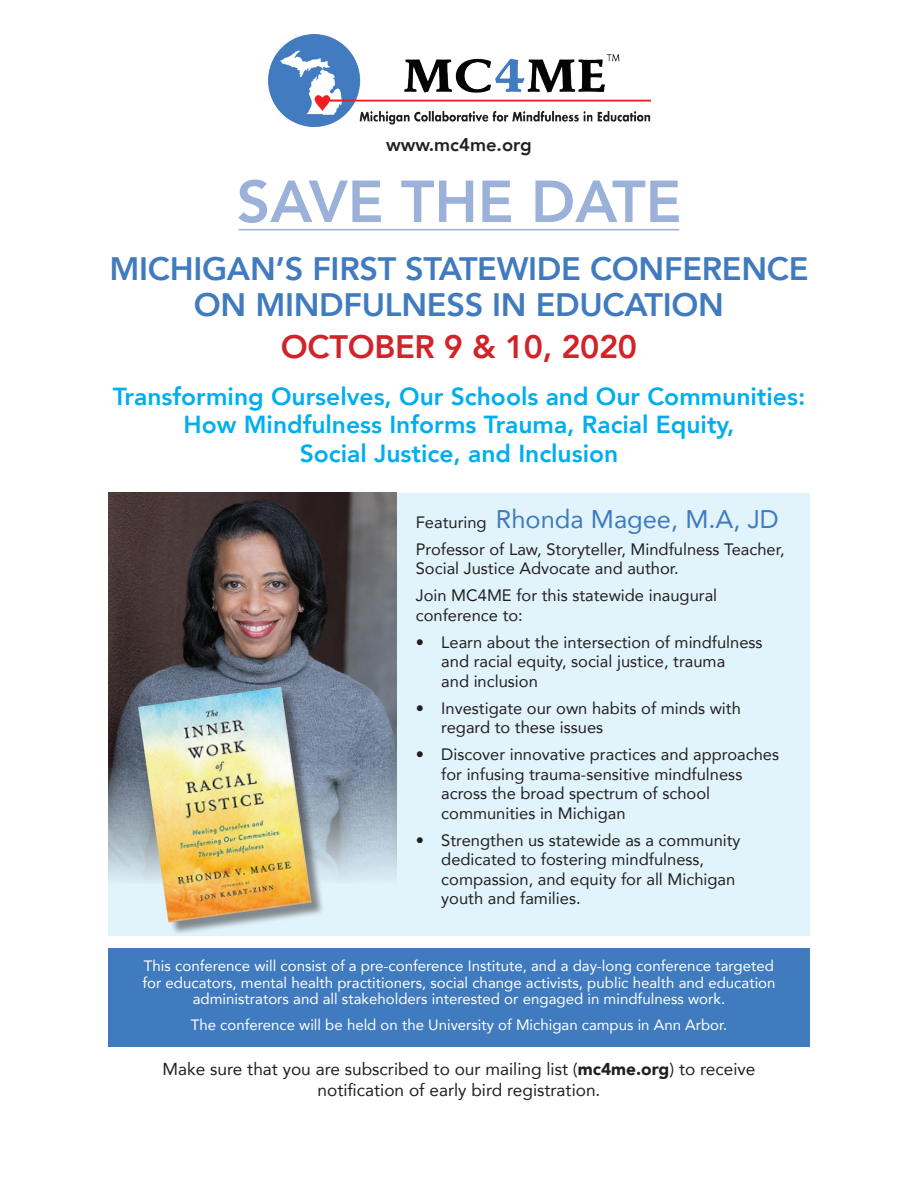
<style>
.page{position:relative;width:918px;height:1188px;background:#fff}
.page>*{position:absolute;margin:0;border:0;box-sizing:border-box;transform-origin:0 0}
.t1{font:800 58.5px "Avenir";color:#9bb1da}
.t2{font:800 32.4px/36.3px "Avenir";letter-spacing:-.01em;color:#407bbf;text-align:center}
.t3{font:800 32.4px "Avenir";letter-spacing:-.01em;color:#d1232a}
.t4{font:25.5px "Avenir";color:#407bbf}
.t5{font:800 24.6px/28.5px "Avenir";color:#00aeef;text-align:center}
.t6{font:800 18.45px "Avenir";color:#231f20}
.t7{font:17.25px/21px "Avenir";color:#231f20;text-align:center}
.t8{font:16.5px/19.5px "Avenir";color:#231f20}
.t9{font:15px/16.5px "Avenir";color:#fff;text-align:center}
.s1{font-size:16.5px;color:#231f20}
.s2{font-weight:900}
</style>
<div class="page">
<img style="left:269px;top:34px;width:382px;height:92px">
<div style="left:108px;top:493px;width:702px;height:443px;background:#e1f4fc"></div>
<img style="left:108px;top:493px;width:288px;height:388px">
<div style="left:141px;top:689px;width:184px;height:247px;background:#231f20;opacity:.5"></div>
<img style="left:138px;top:687px;width:173px;height:236px">
<div style="left:108px;top:949px;width:702px;height:98px;background:#407bbf"></div>
<hr style="left:239px;top:229px;width:440px;height:1px;background:#9bb1da">
<p class="t6" style="left:386px;top:130px;width:147px">www.mc4me.org</p>
<h1 class="t1" style="left:237px;top:156px;width:446px">SAVE THE DATE</h1>
<h2 class="t2" style="left:109px;top:250px;width:701px">MICHIGAN’S FIRST STATEWIDE CONFERENCE<br>ON MINDFULNESS IN EDUCATION</h2>
<h2 class="t3" style="left:281px;top:322px;width:358px">OCTOBER 9 &amp; 10, 2020</h2>
<h3 class="t5" style="left:113px;top:382px;width:694px">Transforming Ourselves, Our Schools and Our Communities:<br>How Mindfulness Informs Trauma, Racial Equity,<br>Social Justice, and Inclusion</h3>
<h3 class="t4" style="left:416px;top:498px;width:365px"><span class="s1">Featuring</span> Rhonda Magee, M.A, JD</h3>
<p class="t8" style="left:416px;top:539px;width:370px">Professor of Law, Storyteller, Mindfulness Teacher,<br>Social Justice Advocate and author.</p>
<p class="t8" style="left:416px;top:585px;width:303px">Join MC4ME for this statewide inaugural conference to:</p>
<p class="t8" style="left:441px;top:632px;width:323px;text-indent:-25px">• Learn about the intersection of mindfulness and racial equity, social justice, trauma<br>and inclusion</p>
<p class="t8" style="left:441px;top:698px;width:301px;text-indent:-25px">• Investigate our own habits of minds with regard to these issues</p>
<p class="t8" style="left:441px;top:744px;width:339px;text-indent:-25px">• Discover innovative practices and approaches for infusing trauma-sensitive mindfulness across the broad spectrum of school communities in Michigan</p>
<p class="t8" style="left:441px;top:830px;width:301px;text-indent:-25px">• Strengthen us statewide as a community dedicated to fostering mindfulness, compassion, and equity for all Michigan youth and families.</p>
<p class="t9" style="left:142px;top:957px;width:635px">This conference will consist of a pre-conference Institute, and a day-long conference targeted for educators, mental health practitioners, social change activists, public health and education administrators and all stakeholders interested or engaged in mindfulness work.</p>
<p class="t9" style="left:191px;top:1016px;width:538px">The conference will be held on the University of Michigan campus in Ann Arbor.</p>
<p class="t7" style="left:163px;top:1058px;width:594px">Make sure that you are subscribed to our mailing list (<span class="s2">mc4me.org</span>) to receive notification of early bird registration.</p>
</div>
